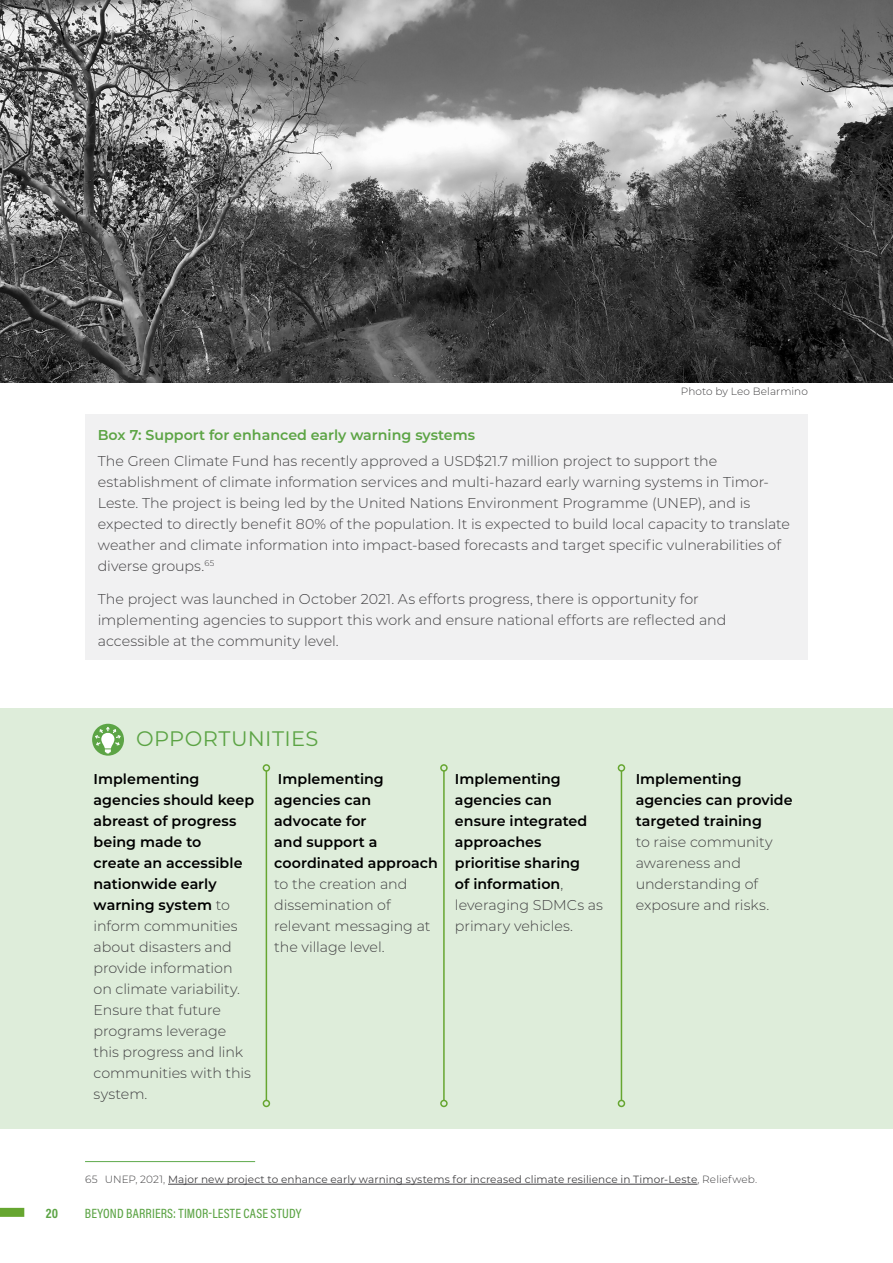
<style>
.page{position:relative;width:893px;height:1263px;background:#fff}
.page>*{position:absolute;margin:0;border:0;box-sizing:border-box;transform-origin:0 0}
.t1{font:21px "Montserrat";letter-spacing:.02em;color:#5ca445}
.t2{font:300 14.25px/21px "Montserrat";letter-spacing:-.005em;color:#414042}
.t3{font:600 14.25px/21px "Montserrat";color:#000}
.t4{font:600 14.25px "Montserrat";color:#5ca445}
.t5{font:500 13.5px "Acumin Pro Cond";letter-spacing:.01em;color:#5ca445}
.t6{font:700 13.5px "Acumin Pro Cond";color:#5ca445}
.t7{font:10.5px "Montserrat";letter-spacing:.01em;color:#414042}
.t8{font:300 10.5px "Montserrat";letter-spacing:.005em;color:#414042}
.s1{font-weight:600;color:#000}
.s2{font-weight:300;color:#414042}
.s3{font-weight:300}
</style>
<div class="page">
<div style="left:0;top:1208px;width:24px;height:9px;background:#66a630"></div>
<div style="left:0;top:708px;width:893px;height:421px;background:#deedda"></div>
<div style="left:85px;top:414px;width:723px;height:245px;background:#f1f1f2"></div>
<svg style="left:92px;top:723px;width:534px;height:384px"></svg>
<hr style="left:85px;top:1161px;width:170px;height:1px;background:#5faa4c">
<hr style="left:168px;top:1184px;width:529px;height:1px;background:#414042">
<svg style="left:92px;top:724px;width:32px;height:32px"></svg>
<svg style="left:95px;top:727px;width:26px;height:26px"></svg>
<hr style="left:266px;top:771px;width:1px;height:329px;background:#66a630">
<div style="left:263px;top:764px;width:7px;height:8px;border:2px solid #66a630;border-radius:50%"></div>
<div style="left:263px;top:1100px;width:7px;height:7px;border:2px solid #66a630;border-radius:50%"></div>
<hr style="left:443px;top:771px;width:2px;height:329px;background:#66a630">
<div style="left:440px;top:764px;width:8px;height:8px;border:2px solid #66a630;border-radius:50%"></div>
<div style="left:440px;top:1100px;width:8px;height:7px;border:2px solid #66a630;border-radius:50%"></div>
<hr style="left:621px;top:771px;width:1px;height:329px;background:#66a630">
<div style="left:618px;top:764px;width:7px;height:8px;border:2px solid #66a630;border-radius:50%"></div>
<div style="left:618px;top:1100px;width:7px;height:7px;border:2px solid #66a630;border-radius:50%"></div>
<img style="left:0;top:0;width:893px;height:383px">
<p class="t8" style="left:681px;top:384px;width:129px">Photo by Leo Belarmino</p>
<p class="t4" style="left:98px;top:425px;width:379px">Box 7: Support for enhanced early warning systems</p>
<p class="t2" style="left:98px;top:450px;width:694px">The Green Climate Fund has recently approved a USD$21.7 million project to support the establishment of climate information services and multi-hazard early warning systems in Timor-Leste. The project is being led by the United Nations Environment Programme (UNEP), and is expected to directly benefit 80% of the population. It is expected to build local capacity to translate weather and climate information into impact-based forecasts and target specific vulnerabilities of diverse groups.<sup>65</sup></p>
<p class="t2" style="left:98px;top:588px;width:630px">The project was launched in October 2021. As efforts progress, there is opportunity for implementing agencies to support this work and ensure national efforts are reflected and accessible at the community level.</p>
<h1 class="t1" style="left:136px;top:724px;width:184px">OPPORTUNITIES</h1>
<p class="t2" style="left:94px;top:767px;width:162px"><span class="s1">Implementing agencies should keep abreast of progress being made to<br>create an accessible nationwide early warning system</span> to inform communities about disasters and provide information on climate variability.<br>Ensure that future programs leverage this progress and link communities with this system.</p>
<p class="t3" style="left:274px;top:767px;width:165px">Implementing agencies can advocate for<br>and support a coordinated approach</p>
<p class="t2" style="left:274px;top:872px;width:158px">to the creation and dissemination of relevant messaging at the village level.</p>
<p class="t3" style="left:455px;top:767px;width:150px">Implementing agencies can ensure integrated approaches prioritise sharing<br>of information<span class="s2">, leveraging SDMCs as primary vehicles.</span></p>
<p class="t3" style="left:636px;top:767px;width:158px">Implementing agencies can provide targeted training</p>
<p class="t2" style="left:636px;top:831px;width:138px">to raise community awareness and understanding of exposure and risks.</p>
<p class="t7" style="left:85px;top:1172px;width:674px"><span class="s3">65 UNEP, 2021,</span> Major new project to enhance early warning systems for increased climate resilience in Timor-Leste<span class="s3">, Reliefweb.</span></p>
<p class="t6" style="left:46px;top:1204px;width:14px">20</p>
<p class="t5" style="left:85px;top:1204px;width:218px">BEYOND BARRIERS: TIMOR-LESTE CASE STUDY</p>
</div>
